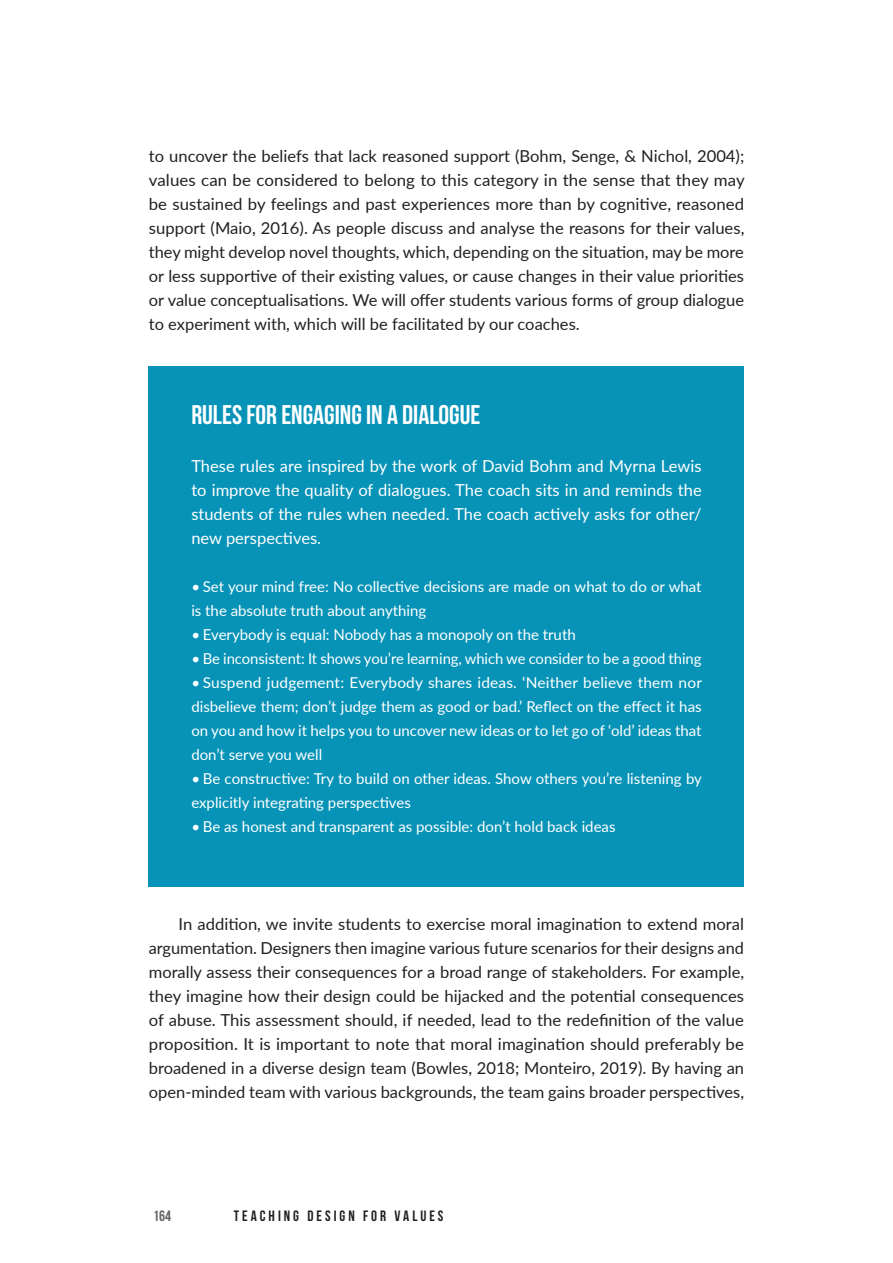
<style>
.page{position:relative;width:893px;height:1263px;background:#fff}
.page>*{position:absolute;margin:0;border:0;box-sizing:border-box;transform-origin:0 0}
.Featured_Text__Grey{font:27px "Bebas Neue";color:#fff}
.TEXT_-_Lato_Regular{font:16.5px/24px "Lato";color:#231f20;text-align:justify}
.TEXT_-_Lato_Regular-2{font:16.5px/24px "Lato";color:#fff;text-align:justify}
.t1{font:15px/24px "Lato";color:#fff}
.t2{font:15px "Bebas Neue";letter-spacing:.2em;color:#231f20}
.t3{font:15px "Bebas Neue";color:#636366}
</style>
<div class="page">
<div style="left:149px;top:366px;width:595px;height:521px;background:#0793b7"></div>
<p class="TEXT_-_Lato_Regular" style="left:149px;top:143px;width:597px">to uncover the beliefs that lack reasoned support (Bohm, Senge, &amp; Nichol, 2004); values can be considered to belong to this category in the sense that they may be sustained by feelings and past experiences more than by cognitive, reasoned support (Maio, 2016). As people discuss and analyse the reasons for their values, they might develop novel thoughts, which, depending on the situation, may be more or less supportive of their existing values, or cause changes in their value priorities or value conceptualisations. We will offer students various forms of group dialogue to experiment with, which will be facilitated by our coaches.</p>
<p class="Featured_Text__Grey" style="left:191px;top:400px;width:291px">RULES FOR ENGAGING IN A DIALOGUE</p>
<p class="TEXT_-_Lato_Regular-2" style="left:191px;top:453px;width:512px">These rules are inspired by the work of David Bohm and Myrna Lewis to improve the quality of dialogues. The coach sits in and reminds the students of the rules when needed. The coach actively asks for other/ new perspectives.</p>
<p class="t1" style="left:191px;top:574px;width:512px">• Set your mind free: No collective decisions are made on what to do or what is the absolute truth about anything</p>
<p class="t1" style="left:191px;top:622px;width:386px">• Everybody is equal: Nobody has a monopoly on the truth</p>
<p class="t1" style="left:191px;top:646px;width:512px">• Be inconsistent: It shows you’re learning, which we consider to be a good thing</p>
<p class="t1" style="left:191px;top:670px;width:512px;text-align:justify">• Suspend judgement: Everybody shares ideas. ‘Neither believe them nor disbelieve them; don’t judge them as good or bad.’ Reflect on the effect it has on you and how it helps you to uncover new ideas or to let go of ‘old’ ideas that don’t serve you well</p>
<p class="t1" style="left:191px;top:766px;width:512px">• Be constructive: Try to build on other ideas. Show others you’re listening by explicitly integrating perspectives</p>
<p class="t1" style="left:191px;top:814px;width:426px">• Be as honest and transparent as possible: don’t hold back ideas</p>
<p class="TEXT_-_Lato_Regular" style="left:149px;top:911px;width:597px;text-indent:30px">In addition, we invite students to exercise moral imagination to extend moral argumentation. Designers then imagine various future scenarios for their designs and morally assess their consequences for a broad range of stakeholders. For example, they imagine how their design could be hijacked and the potential consequences of abuse. This assessment should, if needed, lead to the redefinition of the value proposition. It is important to note that moral imagination should preferably be broadened in a diverse design team (Bowles, 2018; Monteiro, 2019). By having an open-minded team with various backgrounds, the team gains broader perspectives,</p>
<p class="t3" style="left:153px;top:1207px;width:19px">164</p>
<p class="t2" style="left:234px;top:1207px;width:211px">TEACHING DESIGN FOR VALUES</p>
</div>
